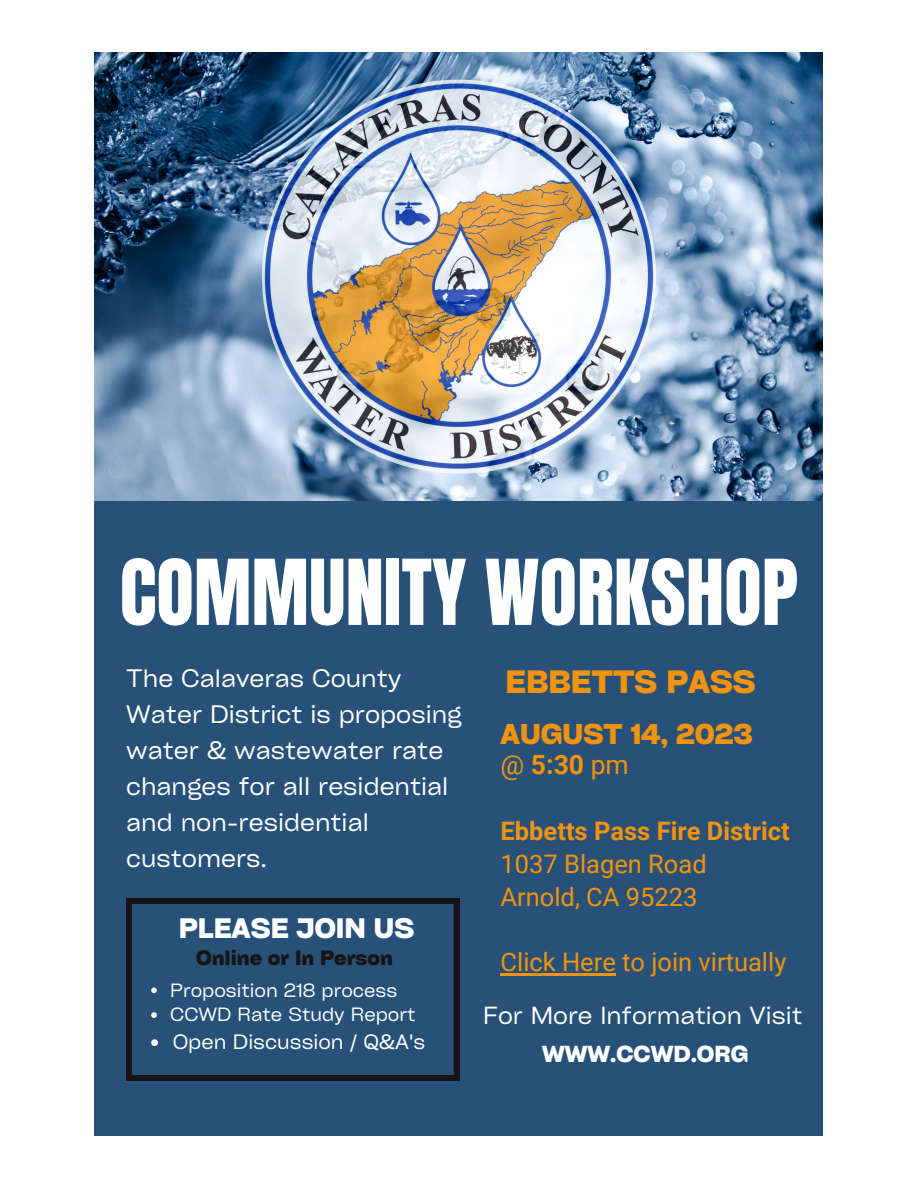
<style>
.page{position:relative;width:918px;height:1188px;background:#fff}
.page>*{position:absolute;margin:0;border:0;box-sizing:border-box;transform-origin:0 0}
.t1{font:77.1px "Anton";color:#fff}
.t2{font:700 30.9px "Cy Grotesk Key";color:#f2930e}
.t3{font:700 27.45px "Cy Grotesk Key";color:#f2930e}
.t4{font:700 27px "Cy Grotesk Key";color:#fff}
.t5{font:700 26.55px "Roboto";color:#f2930e}
.t6{font:25.5px "Roboto";color:#f2930e}
.t7{font:700 25.5px "Roboto";color:#f2930e}
.t8{font:24.3px/36px "Cy Grotesk Key";color:#fff}
.t9{font:23.7px "Cy Grotesk Key";color:#fff}
.t10{font:700 22.2px "Cy Grotesk Key";color:#fff}
.t11{font:19.95px "Cy Grotesk Key";color:#fff}
.t12{font:700 19.95px "Cy Grotesk Key";color:#181416}
.t13{font:18.45px "Cy Grotesk Key";color:#fff}
.s1{font-weight:400}
</style>
<div class="page">
<div style="left:95px;top:53px;width:728px;height:1082px;background:#285179"></div>
<img style="left:95px;top:53px;width:728px;height:447px">
<img style="left:262px;top:80px;width:394px;height:394px;border-radius:50%">
<hr style="left:501px;top:973px;width:115px;height:2px;background:#f2930e">
<svg style="left:126px;top:898px;width:333px;height:183px"></svg>
<svg style="left:151px;top:988px;width:6px;height:5px"></svg>
<svg style="left:151px;top:1012px;width:6px;height:6px"></svg>
<svg style="left:151px;top:1039px;width:7px;height:7px"></svg>
<p class="t1" style="left:120px;top:537px;width:680px">COMMUNITY WORKSHOP</p>
<p class="t8" style="left:126px;top:659px;width:337px">The Calaveras County<br>Water District is proposing water &amp; wastewater rate changes for all residential and non-residential customers.</p>
<p class="t4" style="left:179px;top:911px;width:237px">PLEASE JOIN US</p>
<p class="t12" style="left:196px;top:945px;width:198px">Online or In Person</p>
<p class="t13" style="left:170px;top:978px;width:229px">Proposition 218 process</p>
<p class="t13" style="left:170px;top:1003px;width:247px">CCWD Rate Study Report</p>
<p class="t11" style="left:173px;top:1029px;width:254px">Open Discussion / Q&amp;A's</p>
<p class="t2" style="left:505px;top:663px;width:252px">EBBETTS PASS</p>
<p class="t3" style="left:501px;top:716px;width:254px">AUGUST 14, 2023</p>
<p class="t5" style="left:501px;top:749px;width:130px"><span class="s1">@</span> 5:30 <span class="s1">pm</span></p>
<p class="t7" style="left:501px;top:817px;width:291px">Ebbetts Pass Fire District</p>
<p class="t6" style="left:501px;top:849px;width:208px">1037 Blagen Road</p>
<p class="t6" style="left:501px;top:882px;width:198px">Arnold, CA 95223</p>
<p class="t6" style="left:501px;top:947px;width:287px">Click Here to join virtually</p>
<p class="t9" style="left:483px;top:1001px;width:321px">For More Information Visit</p>
<p class="t10" style="left:542px;top:1040px;width:208px">WWW.CCWD.ORG</p>
</div>
